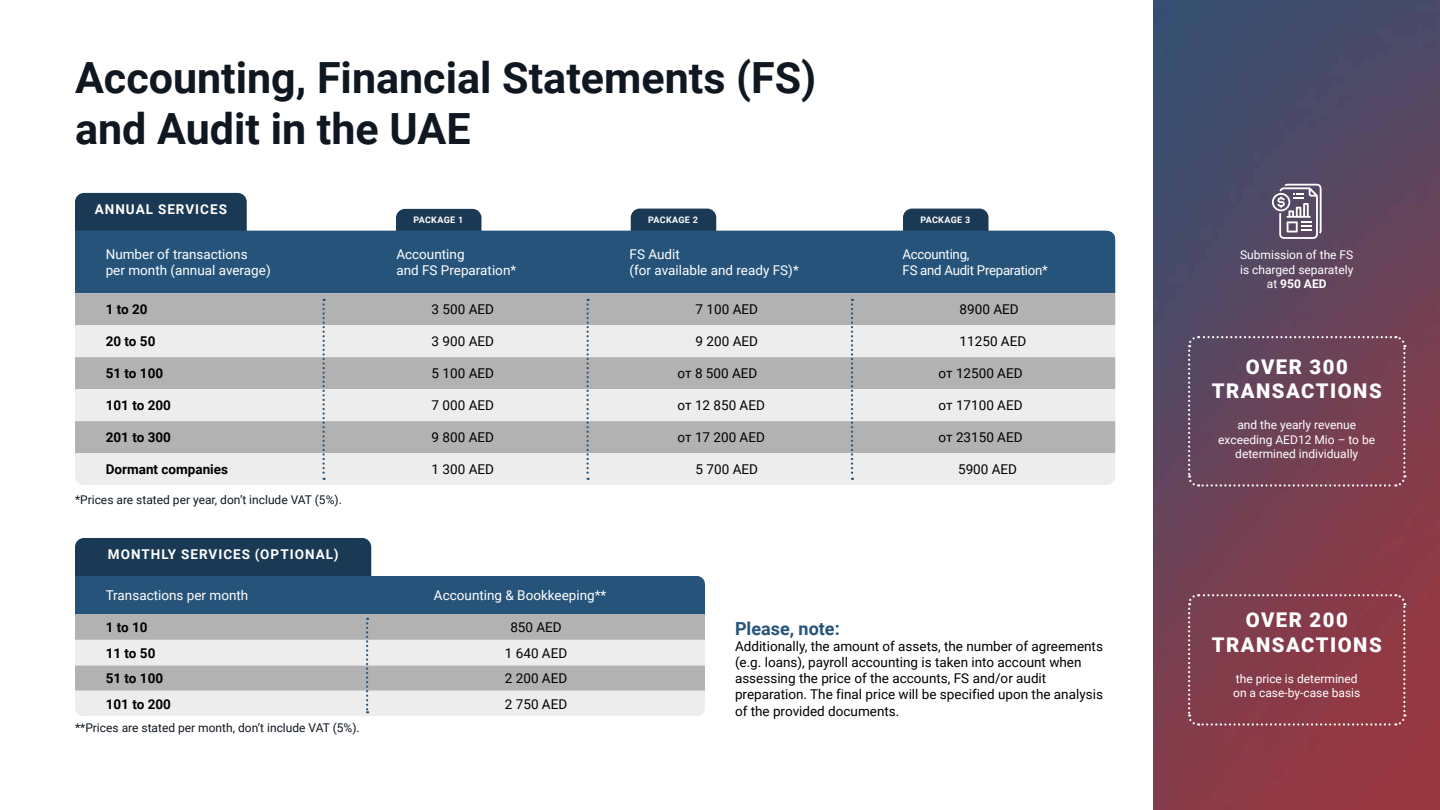
<style>
.page{position:relative;width:1440px;height:810px;background:#fff}
.page>*{position:absolute;margin:0;border:0;box-sizing:border-box;transform-origin:0 0}
.t1{font:700 43.05px/51.6px "Roboto";color:#0f1721}
.t2{font:900 20.25px/24.4px "Roboto";letter-spacing:.075em;color:#fff;text-align:center}
.t3{font:700 18px "Roboto";color:#26537a}
.t4{font:13.5px/16.2px "Roboto";color:#000}
.t5{font:13.5px/16.2px "Roboto";color:#fff}
.t6{font:700 13.5px "Roboto";color:#000}
.t7{font:700 13.5px "Roboto";letter-spacing:.075em;color:#fff}
.t8{font:13.5px/16.2px "Roboto";letter-spacing:-.02em;color:#fff}
.t9{font:12px/14.4px "Roboto";color:#fff;text-align:center}
.t10{font:12px "Roboto";color:#0f1721}
.t11{font:700 9px "Roboto";letter-spacing:.035em;color:#fff}
.s1{font-weight:700}
</style>
<div class="page">
<img style="left:1154px;top:0;width:286px;height:810px">
<svg style="left:1187px;top:335px;width:220px;height:153px;background:#6e4458"></svg>
<svg style="left:1187px;top:593px;width:220px;height:134px;background:#893e4c"></svg>
<hr style="left:83px;top:713px;width:614px;height:3px;background:#ededed">
<svg style="left:75px;top:538px;width:630px;height:175px;background:#9daab5"></svg>
<div style="left:53px;top:708px;width:31px;height:30px;background:#fff;border-radius:9px"></div>
<div style="left:696px;top:555px;width:31px;height:30px;background:#fff;border-radius:9px"></div>
<div style="left:696px;top:708px;width:31px;height:30px;background:#fff;border-radius:9px"></div>
<svg style="left:1272px;top:184px;width:50px;height:55px"></svg>
<svg style="left:396px;top:209px;width:86px;height:22px;background:#1f3e58"></svg>
<div style="left:631px;top:209px;width:85px;height:22px;background:#1a3954"></div>
<div style="left:75px;top:193px;width:172px;height:38px;background:#1a3954"></div>
<div style="left:903px;top:209px;width:85px;height:22px;background:#1a3954"></div>
<div style="left:75px;top:231px;width:1040px;height:62px;background:#26537a"></div>
<div style="left:83px;top:480px;width:1024px;height:5px;background:#ededed"></div>
<svg style="left:75px;top:293px;width:1040px;height:187px;background:#cecece"></svg>
<div style="left:1106px;top:476px;width:31px;height:30px;background:#fff;border-radius:9px"></div>
<div style="left:53px;top:476px;width:31px;height:30px;background:#fff;border-radius:9px"></div>
<div style="left:1106px;top:209px;width:31px;height:31px;background:#fff;border-radius:9px"></div>
<h1 class="t1" style="left:75px;top:52px;width:743px">Accounting, Financial Statements (FS) and Audit in the UAE</h1>
<p class="t7" style="left:95px;top:201px;width:134px">ANNUAL SERVICES</p>
<p class="t11" style="left:413px;top:215px;width:52px">PACKAGE 1</p>
<p class="t11" style="left:648px;top:214px;width:52px">PACKAGE 2</p>
<p class="t11" style="left:920px;top:214px;width:52px">PACKAGE 3</p>
<p class="t5" style="left:106px;top:246px;width:166px">Number of transactions<br>per month (annual average)</p>
<p class="t5" style="left:396px;top:246px;width:121px">Accounting<br>and FS Preparation*</p>
<p class="t5" style="left:630px;top:246px;width:171px">FS Audit<br>(for available and ready FS)*</p>
<p class="t8" style="left:903px;top:246px;width:147px">Accounting,<br>FS and Audit Preparation*</p>
<p class="t6" style="left:106px;top:302px;width:43px">1 to 20</p>
<p class="t4" style="left:432px;top:302px;width:64px">3 500 AED</p>
<p class="t4" style="left:696px;top:302px;width:64px">7 100 AED</p>
<p class="t4" style="left:960px;top:302px;width:61px">8900 AED</p>
<p class="t6" style="left:106px;top:334px;width:51px">20 to 50</p>
<p class="t4" style="left:432px;top:334px;width:64px">3 900 AED</p>
<p class="t4" style="left:696px;top:334px;width:64px">9 200 AED</p>
<p class="t4" style="left:960px;top:334px;width:68px">11250 AED</p>
<p class="t6" style="left:106px;top:366px;width:59px">51 to 100</p>
<p class="t4" style="left:432px;top:366px;width:64px">5 100 AED</p>
<p class="t4" style="left:678px;top:366px;width:81px">от 8 500 AED</p>
<p class="t4" style="left:939px;top:366px;width:85px">от 12500 AED</p>
<p class="t6" style="left:106px;top:398px;width:67px">101 to 200</p>
<p class="t4" style="left:432px;top:397px;width:64px">7 000 AED</p>
<p class="t4" style="left:678px;top:397px;width:89px">от 12 850 AED</p>
<p class="t4" style="left:939px;top:397px;width:85px">от 17100 AED</p>
<p class="t6" style="left:106px;top:430px;width:67px">201 to 300</p>
<p class="t4" style="left:432px;top:429px;width:64px">9 800 AED</p>
<p class="t4" style="left:678px;top:429px;width:89px">от 17 200 AED</p>
<p class="t4" style="left:939px;top:429px;width:85px">от 23150 AED</p>
<p class="t6" style="left:106px;top:462px;width:124px">Dormant companies</p>
<p class="t4" style="left:432px;top:461px;width:64px">1 300 AED</p>
<p class="t4" style="left:696px;top:461px;width:64px">5 700 AED</p>
<p class="t4" style="left:958px;top:461px;width:61px">5900 AED</p>
<p class="t10" style="left:75px;top:493px;width:268px">*Prices are stated per year, don’t include VAT (5%).</p>
<p class="t7" style="left:108px;top:546px;width:232px">MONTHLY SERVICES (OPTIONAL)</p>
<p class="t5" style="left:106px;top:588px;width:144px">Transactions per month</p>
<p class="t5" style="left:434px;top:588px;width:174px">Accounting &amp; Bookkeeping**</p>
<p class="t6" style="left:106px;top:620px;width:43px">1 to 10</p>
<p class="t4" style="left:510px;top:620px;width:53px">850 AED</p>
<p class="t6" style="left:106px;top:645px;width:51px">11 to 50</p>
<p class="t4" style="left:505px;top:645px;width:64px">1 640 AED</p>
<p class="t6" style="left:106px;top:671px;width:59px">51 to 100</p>
<p class="t4" style="left:505px;top:670px;width:64px">2 200 AED</p>
<p class="t6" style="left:106px;top:696px;width:67px">101 to 200</p>
<p class="t4" style="left:505px;top:696px;width:64px">2 750 AED</p>
<p class="t10" style="left:75px;top:721px;width:286px">**Prices are stated per month, don’t include VAT (5%).</p>
<h3 class="t3" style="left:735px;top:618px;width:106px">Please, note:</h3>
<p class="t4" style="left:735px;top:638px;width:369px">Additionally, the amount of assets, the number of agreements (e.g. loans), payroll accounting is taken into account when assessing the price of the accounts, FS and/or audit preparation. The final price will be specified upon the analysis of the provided documents.</p>
<p class="t9" style="left:1240px;top:248px;width:115px">Submission of the FS is charged separately at <span class="s1">950 AED</span></p>
<h2 class="t2" style="left:1212px;top:355px;width:171px">OVER 300<br>TRANSACTIONS</h2>
<p class="t9" style="left:1218px;top:418px;width:158px">and the yearly revenue exceeding AED12 Mio – to be determined individually</p>
<h2 class="t2" style="left:1212px;top:608px;width:171px">OVER 200<br>TRANSACTIONS</h2>
<p class="t9" style="left:1233px;top:671px;width:129px;text-align:left">the price is determined on a case-by-case basis</p>
</div>
